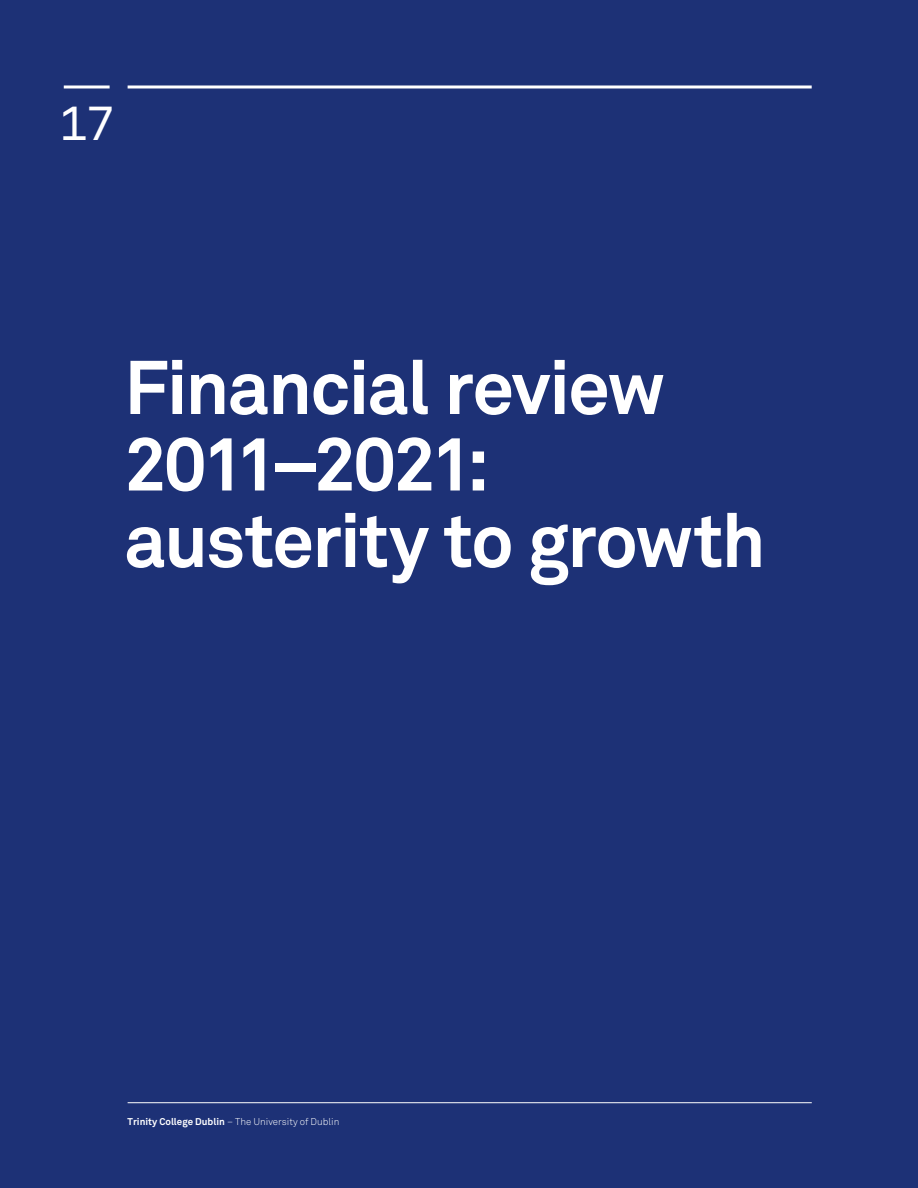
<style>
.page{position:relative;width:918px;height:1188px;background:#1d3176}
.page>*{position:absolute;margin:0;border:0;box-sizing:border-box;transform-origin:0 0}
.t1{font:700 75px/76.5px "Akkurat";letter-spacing:-.03em;color:#fff}
.t2{font:48px "Akkurat Mono";color:#fff}
.t3{font:300 9.75px "Akkurat";color:#fff}
.s1{font-weight:700}
</style>
<div class="page">
<hr style="left:128px;top:85px;width:684px;height:3px;background:#fff">
<hr style="left:128px;top:1102px;width:684px;height:1px;background:#fff">
<hr style="left:64px;top:85px;width:46px;height:3px;background:#fff">
<p class="t2" style="left:58px;top:94px;width:58px">17</p>
<p class="t1" style="left:124px;top:350px;width:643px">Financial review<br>2011–2021: austerity to growth</p>
<p class="t3" style="left:128px;top:1116px;width:213px"><span class="s1">Trinity College Dublin</span> – The University of Dublin</p>
</div>
